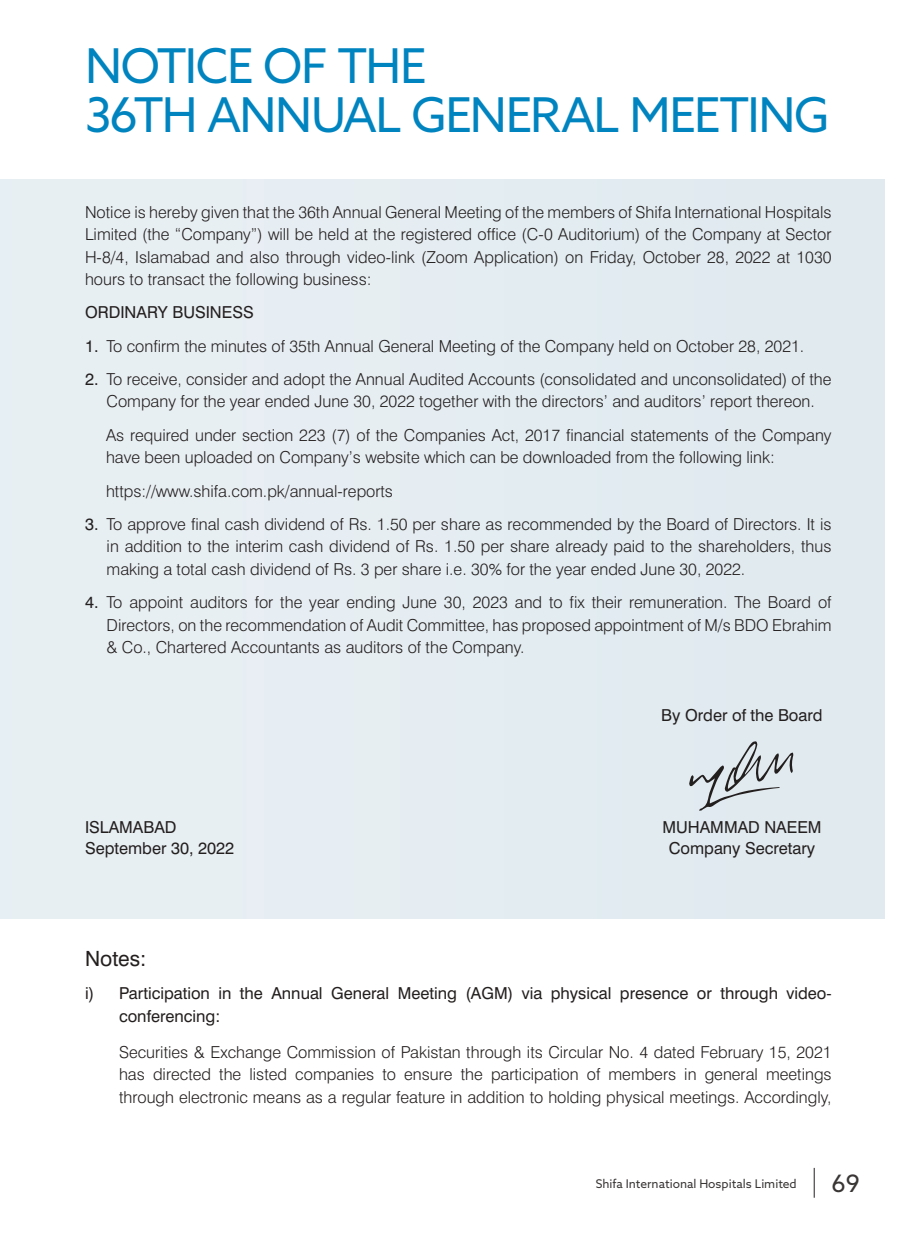
<style>
.page{position:relative;width:918px;height:1242px;background:#fff}
.page>*{position:absolute;margin:0;border:0;box-sizing:border-box;transform-origin:0 0}
.t1{font:48px/48.6px "Azo Sans";letter-spacing:-.03em;color:#0084c0}
.t2{font:24px "Azo Sans";color:#393535}
.t3{font:21px "Swiss 721 Roman";color:#241f1f}
.t4{font:300 16.5px/22.5px "Swiss 721";color:#241f1f;text-align:justify}
.t5{font:16.5px/22.5px "Swiss 721 Roman";color:#241f1f}
.t6{font:12px "Azo Sans";color:#393535}
.s1{font-family:"Swiss 721 Roman";font-weight:400}
</style>
<div class="page">
<div style="left:0;top:179px;width:885px;height:739px;background:#e5edf2"></div>
<svg style="left:689px;top:741px;width:104px;height:70px"></svg>
<hr style="left:814px;top:1168px;width:1px;height:30px;background:#241f1f">
<h1 class="t1" style="left:85px;top:41px;width:746px">NOTICE OF THE<br>36TH ANNUAL GENERAL MEETING</h1>
<p class="t4" style="left:85px;top:200px;width:748px">Notice is hereby given that the 36th Annual General Meeting of the members of Shifa International Hospitals Limited (the “Company”) will be held at the registered office (C-0 Auditorium) of the Company at Sector H-8/4, Islamabad and also through video-link (Zoom Application) on Friday, October 28, 2022 at 1030 hours to transact the following business:</p>
<p class="t5" style="left:85px;top:301px;width:170px">ORDINARY BUSINESS</p>
<p class="t4" style="left:85px;top:334px;width:721px"><span class="s1">1.</span> To confirm the minutes of 35th Annual General Meeting of the Company held on October 28, 2021.</p>
<p class="t4" style="left:85px;top:368px;width:748px;text-align:center"><span class="s1">2.</span> To receive, consider and adopt the Annual Audited Accounts (consolidated and unconsolidated) of the<br>Company for the year ended June 30, 2022 together with the directors’ and auditors’ report thereon.</p>
<p class="t4" style="left:106px;top:423px;width:727px">As required under section 223 (7) of the Companies Act, 2017 financial statements of the Company have been uploaded on Company’s website which can be downloaded from the following link:</p>
<p class="t4" style="left:106px;top:479px;width:289px">https://www.shifa.com.pk/annual-reports</p>
<p class="t4" style="left:107px;top:513px;width:726px;text-indent:-22px"><span class="s1">3.</span> To approve final cash dividend of Rs. 1.50 per share as recommended by the Board of Directors. It is in addition to the interim cash dividend of Rs. 1.50 per share already paid to the shareholders, thus making a total cash dividend of Rs. 3 per share i.e. 30% for the year ended June 30, 2022.</p>
<p class="t4" style="left:107px;top:591px;width:727px;text-indent:-22px"><span class="s1">4.</span> To appoint auditors for the year ending June 30, 2023 and to fix their remuneration. The Board of Directors, on the recommendation of Audit Committee, has proposed appointment of M/s BDO Ebrahim &amp; Co., Chartered Accountants as auditors of the Company.</p>
<p class="t5" style="left:661px;top:703px;width:163px">By Order of the Board</p>
<p class="t5" style="left:85px;top:816px;width:93px">ISLAMABAD</p>
<p class="t5" style="left:663px;top:816px;width:161px">MUHAMMAD NAEEM</p>
<p class="t5" style="left:85px;top:837px;width:151px">September 30, 2022</p>
<p class="t5" style="left:669px;top:837px;width:148px">Company Secretary</p>
<p class="t3" style="left:85px;top:946px;width:63px">Notes:</p>
<p class="t5" style="left:119px;top:982px;width:714px;text-indent:-34px">i) Participation in the Annual General Meeting (AGM) via physical presence or through video&shy;conferencing:</p>
<p class="t4" style="left:119px;top:1040px;width:714px">Securities &amp; Exchange Commission of Pakistan through its Circular No. 4 dated February 15, 2021 has directed the listed companies to ensure the participation of members in general meetings through electronic means as a regular feature in addition to holding physical meetings. Accordingly,</p>
<p class="t6" style="left:596px;top:1175px;width:203px">Shifa International Hospitals Limited</p>
<h2 class="t2" style="left:832px;top:1168px;width:30px">69</h2>
</div>
